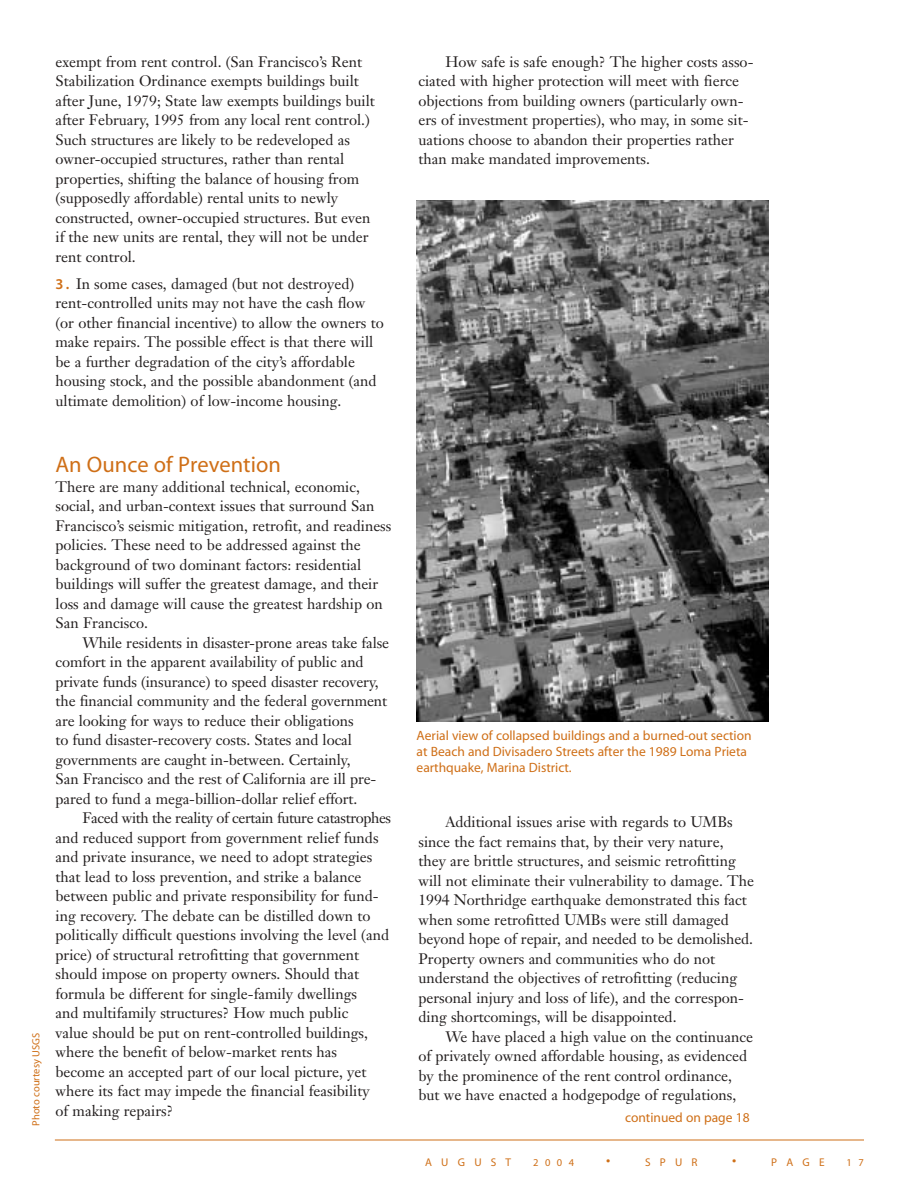
<style>
.page{position:relative;width:918px;height:1188px;background:#fff}
.page>*{position:absolute;margin:0;border:0;box-sizing:border-box;transform-origin:0 0}
.t1{font:22.5px "Myriad";color:#cf6f17}
.t2{font:15px/19.5px "Janson Text";color:#231f1f}
.t3{font:13.5px/16.2px "Myriad";color:#cf6f17}
.t4{font:11.25px "Myriad";letter-spacing:.82em;color:#cf6f17}
.t5{font:10.5px "Myriad";color:#cf6f17}
.s1{font-family:"Myriad";font-weight:600;color:#cf6f17}
.s2{font-size:15px}
</style>
<div class="page">
<hr style="left:55px;top:1140px;width:809px;height:1px;background:#cf6f17">
<img style="left:417px;top:200px;width:352px;height:521px">
<p class="t2" style="left:56px;top:53px;width:321px">exempt from rent control. (San Francisco’s Rent Stabilization Ordinance exempts buildings built after June, 1979; State law exempts buildings built after February, 1995 from any local rent control.)<br>Such structures are likely to be redeveloped as owner-occupied structures, rather than rental properties, shifting the balance of housing from (supposedly affordable) rental units to newly constructed, owner-occupied structures. But even if the new units are rental, they will not be under rent control.</p>
<p class="t2" style="left:56px;top:275px;width:330px"><span class="s1">3 .</span> In some cases, damaged (but not destroyed) rent-controlled units may not have the cash flow (or other financial incentive) to allow the owners to make repairs. The possible effect is that there will be a further degradation of the city’s affordable housing stock, and the possible abandonment (and ultimate demolition) of low-income housing.</p>
<p class="t5" style="left:32px;top:1126px;width:94px;rotate:-90deg">Photo courtesy USGS</p>
<h1 class="t1" style="left:56px;top:456px;width:227px">An Ounce of Prevention</h1>
<p class="t2" style="left:56px;top:478px;width:337px">There are many additional technical, economic, social, and urban-context issues that surround San Francisco’s seismic mitigation, retrofit, and readiness policies. These need to be addressed against the background of two dominant factors: residential buildings will suffer the greatest damage, and their loss and damage will cause the greatest hardship on San Francisco.</p>
<p class="t2" style="left:56px;top:634px;width:335px;text-indent:27px">While residents in disaster-prone areas take false comfort in the apparent availability of public and private funds (insurance) to speed disaster recovery, the financial community and the federal government are looking for ways to reduce their obligations<br>to fund disaster-recovery costs. States and local governments are caught in-between. Certainly,<br>San Francisco and the rest of California are ill pre&shy;pared to fund a mega-billion-dollar relief effort.</p>
<p class="t2" style="left:56px;top:810px;width:337px;text-indent:27px">Faced with the reality of certain future catastrophes and reduced support from government relief funds and private insurance, we need to adopt strategies that lead to loss prevention, and strike a balance between public and private responsibility for fund&shy;ing recovery. The debate can be distilled down to politically difficult questions involving the level (and price) of structural retrofitting that government should impose on property owners. Should that formula be different for single-family dwellings<br>and multifamily structures? How much public<br>value should be put on rent-controlled buildings, where the benefit of below-market rents has<br>become an accepted part of our local picture, yet where its fact may impede the financial feasibility<br>of making repairs?</p>
<p class="t2" style="left:418px;top:53px;width:337px;text-indent:27px">How safe is safe enough? The higher costs asso&shy;ciated with higher protection will meet with fierce objections from building owners (particularly own&shy;ers of investment properties), who may, in some sit&shy;uations choose to abandon their properties rather than make mandated improvements.</p>
<p class="t3" style="left:417px;top:728px;width:337px">Aerial view of collapsed buildings and a burned-out section at Beach and Divisadero Streets after the 1989 Loma Prieta earthquake, Marina District.</p>
<p class="t2" style="left:418px;top:814px;width:337px;text-indent:27px">Additional issues arise with regards to UMBs since the fact remains that, by their very nature, they are brittle structures, and seismic retrofitting will not eliminate their vulnerability to damage. The 1994 Northridge earthquake demonstrated this fact when some retrofitted UMBs were still damaged beyond hope of repair, and needed to be demolished.<br>Property owners and communities who do not understand the objectives of retrofitting (reducing personal injury and loss of life), and the correspon&shy;ding shortcomings, will be disappointed.</p>
<p class="t2" style="left:418px;top:1028px;width:336px;text-indent:27px">We have placed a high value on the continuance of privately owned affordable housing, as evidenced by the prominence of the rent control ordinance, but we have enacted a hodgepodge of regulations,</p>
<p class="t3" style="left:625px;top:1111px;width:126px">continued on page 18</p>
<p class="t4" style="left:425px;top:1158px;width:88px">AUGUST</p>
<p class="t5" style="left:533px;top:1159px;width:42px">2004</p>
<p class="t4" style="left:606px;top:1158px;width:93px"><span class="s2">•</span> SPUR</p>
<p class="t4" style="left:732px;top:1158px;width:94px"><span class="s2">•</span> PAGE</p>
<p class="t5" style="left:847px;top:1159px;width:19px">1 7</p>
</div>
